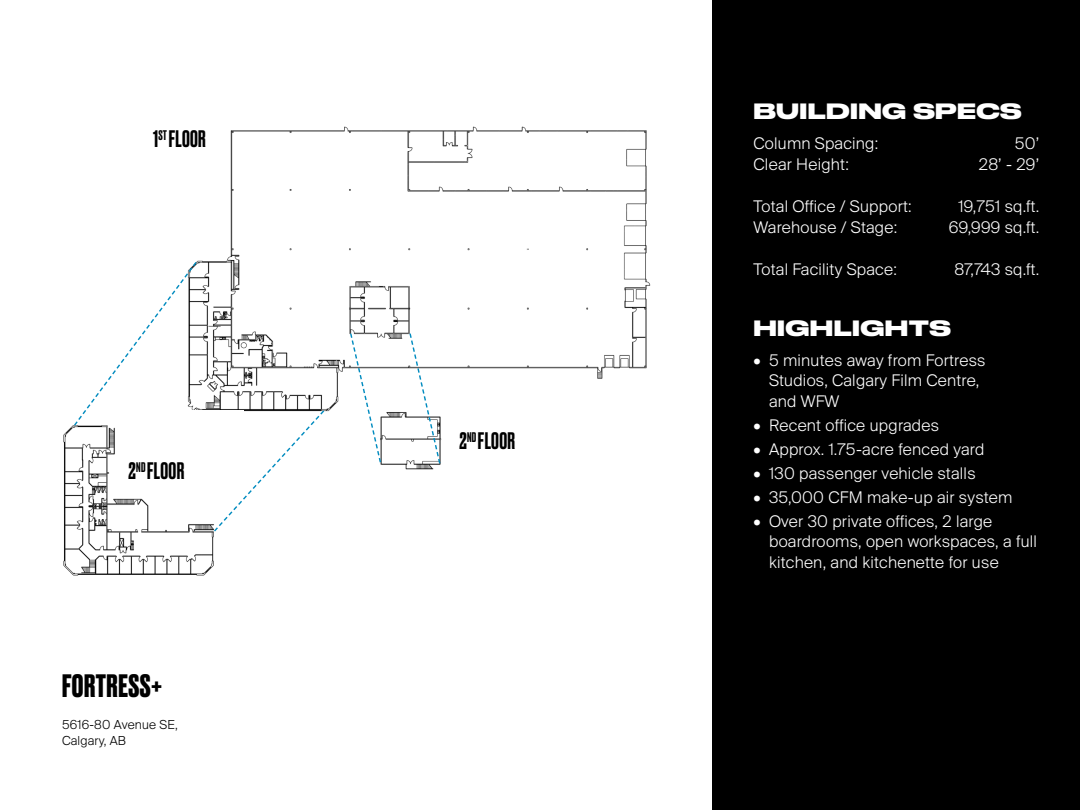
<style>
.page{position:relative;width:1080px;height:810px;background:#fff}
.page>*{position:absolute;margin:0;border:0;box-sizing:border-box;transform-origin:0 0}
.t1{font:700 30.5px "Druk";letter-spacing:.02em;color:#000}
.t2{font:500 22.5px "Druk";letter-spacing:.015em;color:#000}
.t3{font:700 20.85px "Druk Wide";letter-spacing:.02em;color:#fff}
.t4{font:300 17.5px/20.5px "Suisse BP Intl";letter-spacing:.015em;color:#fff}
.t5{font:300 13.55px/16px "Suisse BP Intl";letter-spacing:.015em;color:#000}
</style>
<div class="page">
<div style="left:713px;top:0;width:367px;height:810px;background:#000"></div>
<img style="left:198px;top:126px;width:453px;height:286px">
<div style="left:342px;top:384px;width:80px;height:42px;background:#fff"></div>
<img style="left:63px;top:425px;width:151px;height:151px">
<div style="left:179px;top:410px;width:65px;height:96px;background:#fff"></div>
<img style="left:380px;top:402px;width:66px;height:68px">
<svg style="left:349px;top:332px;width:33px;height:132px"></svg>
<svg style="left:408px;top:332px;width:33px;height:133px"></svg>
<svg style="left:73px;top:260px;width:125px;height:167px"></svg>
<svg style="left:213px;top:409px;width:113px;height:124px"></svg>
<p class="t2" style="left:153px;top:124px;width:54px">1<sup>ST</sup> FLOOR</p>
<p class="t2" style="left:129px;top:456px;width:57px">2<sup>ND</sup> FLOOR</p>
<h1 class="t1" style="left:62px;top:665px;width:101px">FORTRESS+</h1>
<p class="t5" style="left:62px;top:717px;width:118px">5616-80 Avenue SE,<br>Calgary, AB</p>
<p class="t2" style="left:459px;top:425px;width:57px">2<sup>ND</sup> FLOOR</p>
<p class="t3" style="left:754px;top:94px;width:270px">BUILDING SPECS</p>
<p class="t4" style="left:754px;top:132px;width:126px">Column Spacing:</p>
<p class="t4" style="left:1015px;top:132px;width:26px">50’</p>
<p class="t4" style="left:754px;top:153px;width:97px">Clear Height:</p>
<p class="t4" style="left:979px;top:153px;width:62px">28’ - 29’</p>
<p class="t4" style="left:754px;top:195px;width:160px">Total Office / Support:</p>
<p class="t4" style="left:958px;top:195px;width:83px">19,751 sq.ft.</p>
<p class="t4" style="left:754px;top:216px;width:145px">Warehouse / Stage:</p>
<p class="t4" style="left:949px;top:216px;width:92px">69,999 sq.ft.</p>
<p class="t4" style="left:754px;top:258px;width:145px">Total Facility Space:</p>
<p class="t4" style="left:954px;top:258px;width:87px">87,743 sq.ft.</p>
<p class="t3" style="left:754px;top:311px;width:199px">HIGHLIGHTS</p>
<p class="t4" style="left:769px;top:350px;width:218px;text-indent:-16px">• 5 minutes away from Fortress<br>Studios, Calgary Film Centre, and WFW</p>
<p class="t4" style="left:754px;top:415px;width:187px">• Recent office upgrades</p>
<p class="t4" style="left:754px;top:439px;width:232px">• Approx. 1.75-acre fenced yard</p>
<p class="t4" style="left:754px;top:462px;width:224px">• 130 passenger vehicle stalls</p>
<p class="t4" style="left:754px;top:486px;width:260px">• 35,000 CFM make-up air system</p>
<p class="t4" style="left:769px;top:510px;width:270px;text-indent:-16px">• Over 30 private offices, 2 large boardrooms, open workspaces, a full kitchen, and kitchenette for use</p>
</div>
